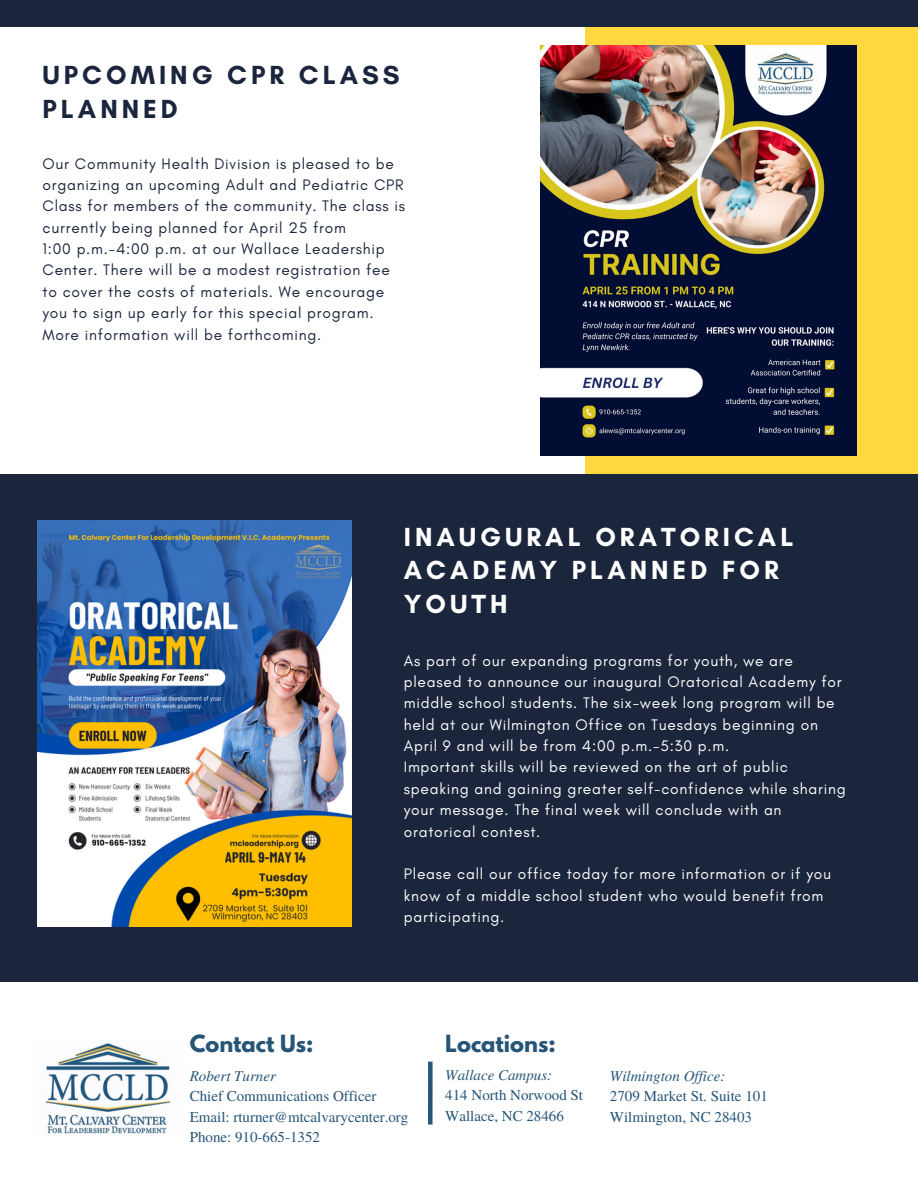
<style>
.page{position:relative;width:918px;height:1188px;background:#fff}
.page>*{position:absolute;margin:0;border:0;box-sizing:border-box;transform-origin:0 0}
.t1{font:700 26.7px/33.8px "Glacial Indifference";letter-spacing:.15em;color:#fff}
.t2{font:700 26.7px/33.8px "Glacial Indifference";letter-spacing:.15em;color:#1b253c}
.t3{font:700 21px "League Spartan";color:#275578}
.t4{font:15.6px/21.3px "Glacial Indifference";letter-spacing:.05em;color:#fff}
.t5{font:15.6px/21.3px "Glacial Indifference";letter-spacing:.05em;color:#1b253c}
.t6{font:15px "Te X Gyre Termes";color:#275578}
.t7{font:italic 15px "Te X Gyre Termes";color:#275578}
</style>
<div class="page">
<div style="left:585px;top:14px;width:333px;height:572px;background:#ffd840"></div>
<div style="left:0;top:474px;width:918px;height:508px;background:#1b253c"></div>
<div style="left:0;top:0;width:918px;height:26px;background:#1b253c"></div>
<img style="left:45px;top:1043px;width:126px;height:91px">
<div style="left:428px;top:1062px;width:5px;height:63px;background:#275578"></div>
<img style="left:38px;top:521px;width:314px;height:406px">
<img style="left:540px;top:46px;width:316px;height:409px">
<h1 class="t2" style="left:43px;top:58px;width:359px">UPCOMING CPR CLASS<br>PLANNED</h1>
<p class="t5" style="left:43px;top:153px;width:364px">Our Community Health Division is pleased to be organizing an upcoming Adult and Pediatric CPR Class for members of the community. The class is currently being planned for April 25 from</p>
<p class="t5" style="left:43px;top:238px;width:349px">1:00 p.m.-4:00 p.m. at our Wallace Leadership Center. There will be a modest registration fee to cover the costs of materials. We encourage you to sign up early for this special program.</p>
<p class="t5" style="left:43px;top:324px;width:280px">More information will be forthcoming.</p>
<p class="t1" style="left:404px;top:520px;width:391px">INAUGURAL ORATORICAL<br>ACADEMY PLANNED FOR<br>YOUTH</p>
<p class="t4" style="left:404px;top:649px;width:439px">As part of our expanding programs for youth, we are pleased to announce our inaugural Oratorical Academy for middle school students. The six-week long program will be held at our Wilmington Office on Tuesdays beginning on April 9 and will be from 4:00 p.m.-5:30 p.m.</p>
<h1 class="t4" style="left:404px;top:756px;width:444px">Important skills will be reviewed on the art of public speaking and gaining greater self-confidence while sharing your message. The final week will conclude with an oratorical contest.</h1>
<p class="t4" style="left:404px;top:863px;width:429px">Please call our office today for more information or if you know of a middle school student who would benefit from participating.</p>
<p class="t3" style="left:190px;top:1033px;width:125px">Contact Us:</p>
<p class="t7" style="left:190px;top:1065px;width:88px">Robert Turner</p>
<p class="t6" style="left:190px;top:1085px;width:188px">Chief Communications Officer</p>
<h2 class="t6" style="left:190px;top:1106px;width:220px">Email: rturner@mtcalvarycenter.org</h2>
<p class="t6" style="left:190px;top:1126px;width:132px">Phone: 910-665-1352</p>
<p class="t3" style="left:445px;top:1033px;width:112px">Locations:</p>
<p class="t7" style="left:445px;top:1064px;width:109px">Wallace Campus:</p>
<p class="t6" style="left:445px;top:1085px;width:139px">414 North Norwood St</p>
<h2 class="t6" style="left:445px;top:1105px;width:120px">Wallace, NC 28466</h2>
<p class="t7" style="left:610px;top:1065px;width:117px">Wilmington Of ice:</p>
<p class="t6" style="left:610px;top:1085px;width:159px">2709 Market St. Suite 101</p>
<p class="t6" style="left:610px;top:1106px;width:144px">Wilmington, NC 28403</p>
</div>
